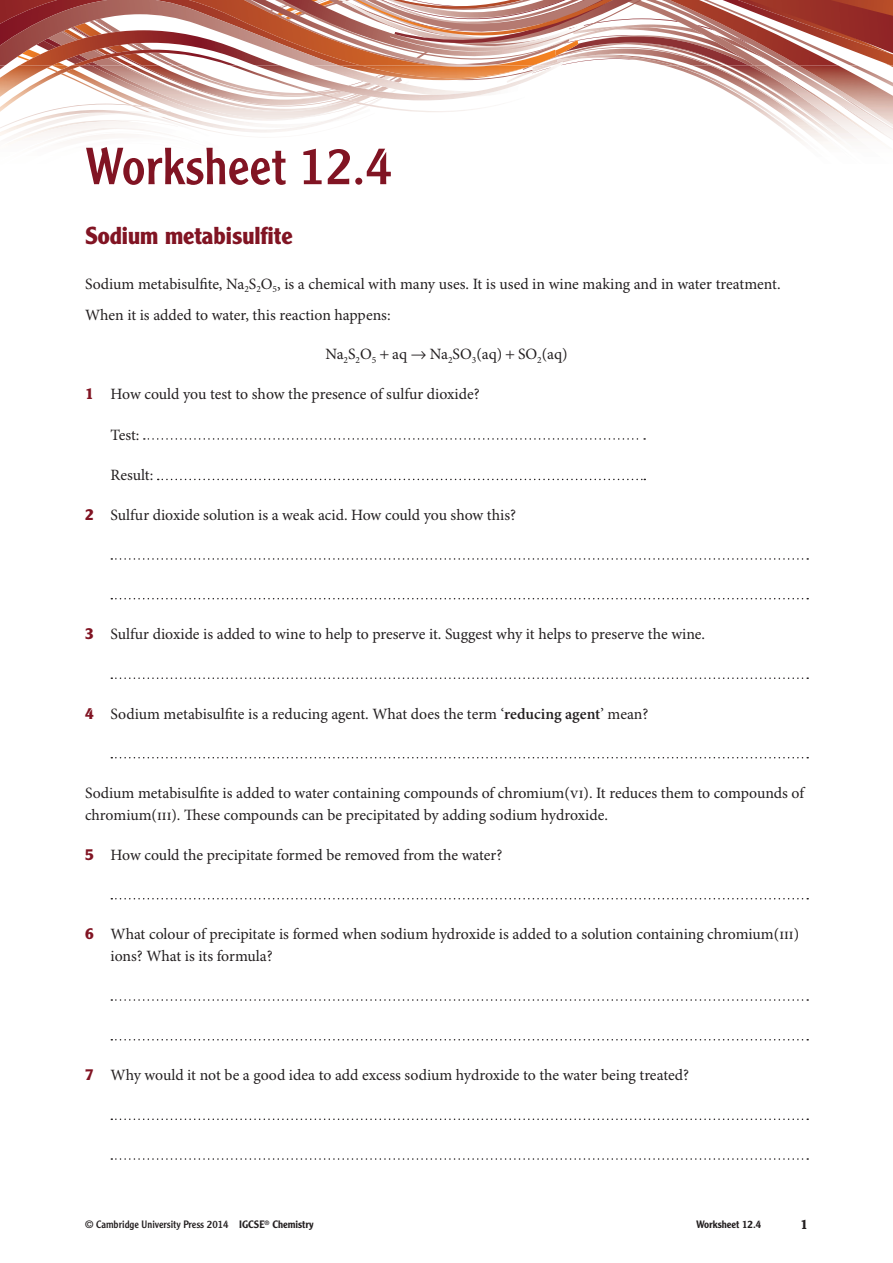
<style>
.page{position:relative;width:893px;height:1263px;background:#fff}
.page>*{position:absolute;margin:0;border:0;box-sizing:border-box;transform-origin:0 0}
.t1{font:51px "Clearface Gothic LT Std";color:#811423}
.t2{font:700 24px "Clearface Gothic LT Std";color:#811423}
.t3{font:15.75px/21.8px "Minion Pro";color:#231f20}
.t4{font:700 13.5px "Clearface Gothic LT Std";color:#231f20}
.t5{font:10.5px "Clearface Gothic LT Std";color:#231f20}
.t6{font:500 10.5px "Clearface Gothic LT Std";color:#231f20}
.s1{font-family:"Clearface Gothic LT Std";font-weight:700;color:#811423}
.s2{font-weight:600}
.s3{font-weight:500}
</style>
<div class="page">
<img style="left:700px;top:78px;width:10px;height:5px">
<img style="left:710px;top:78px;width:19px;height:15px">
<img style="left:729px;top:78px;width:25px;height:30px">
<img style="left:754px;top:78px;width:139px;height:64px">
<img style="left:850px;top:78px;width:43px;height:9px">
<svg style="left:0;top:0;width:893px;height:78px"></svg>
<img style="left:527px;top:66px;width:33px;height:15px">
<img style="left:0;top:66px;width:527px;height:56px">
<img style="left:211px;top:120px;width:17px;height:15px">
<img style="left:0;top:110px;width:211px;height:31px">
<img style="left:0;top:104px;width:171px;height:25px">
<svg style="left:144px;top:438px;width:501px;height:2px"></svg>
<svg style="left:158px;top:479px;width:487px;height:1px"></svg>
<svg style="left:111px;top:558px;width:697px;height:2px"></svg>
<svg style="left:111px;top:598px;width:697px;height:1px"></svg>
<svg style="left:111px;top:677px;width:697px;height:2px"></svg>
<svg style="left:111px;top:757px;width:697px;height:1px"></svg>
<svg style="left:111px;top:898px;width:697px;height:1px"></svg>
<svg style="left:111px;top:999px;width:697px;height:2px"></svg>
<svg style="left:111px;top:1039px;width:697px;height:1px"></svg>
<svg style="left:111px;top:1118px;width:697px;height:2px"></svg>
<svg style="left:111px;top:1158px;width:697px;height:2px"></svg>
<p class="t1" style="left:85px;top:148px;width:308px">Worksheet 12.4</p>
<p class="t2" style="left:85px;top:227px;width:209px">Sodium metabisulfite</p>
<p class="t3" style="left:85px;top:270px;width:697px;line-height:30.8px">Sodium metabisulfite, Na<sub>2</sub>S<sub>2</sub>O<sub>5</sub>, is a chemical with many uses. It is used in wine making and in water treatment.<br>When it is added to water, this reaction happens:</p>
<p class="t3" style="left:325px;top:345px;width:244px">Na<sub>2</sub>S<sub>2</sub>O<sub>5</sub> aq → Na<sub>2</sub>SO<sub>3</sub>(aq) SO<sub>2</sub>(aq)</p>
<p class="t3" style="left:85px;top:384px;width:396px"><span class="s1">1</span> How could you test to show the presence of sulfur dioxide?</p>
<p class="t3" style="left:111px;top:425px;width:30px">Test:</p>
<p class="t3" style="left:111px;top:465px;width:44px">Result:</p>
<p class="t3" style="left:85px;top:505px;width:433px"><span class="s1">2</span> Sulfur dioxide solution is a weak acid. How could you show this?</p>
<p class="t3" style="left:85px;top:624px;width:622px"><span class="s1">3</span> Sulfur dioxide is added to wine to help to preserve it. Suggest why it helps to preserve the wine.</p>
<p class="t3" style="left:85px;top:704px;width:565px"><span class="s1">4</span> Sodium metabisulfite is a reducing agent. What does the term ‘<span class="s2">reducing agent</span>’ mean?</p>
<p class="t3" style="left:85px;top:783px;width:721px">Sodium metabisulfite is added to water containing compounds of chromium(vi). It reduces them to compounds of chromium(iii). These compounds can be precipitated by adding sodium hydroxide.</p>
<p class="t3" style="left:85px;top:845px;width:419px"><span class="s1">5</span> How could the precipitate formed be removed from the water?</p>
<p class="t3" style="left:111px;top:924px;width:690px;text-indent:-26px"><span class="s1">6</span> What colour of precipitate is formed when sodium hydroxide is added to a solution containing chromium(iii) ions? What is its formula?</p>
<p class="t3" style="left:85px;top:1065px;width:606px"><span class="s1">7</span> Why would it not be a good idea to add excess sodium hydroxide to the water being treated?</p>
<p class="t5" style="left:85px;top:1221px;width:230px">© Cambridge University Press 2014 <span class="s3">IGCSE</span><sup>®</sup> <span class="s3">Chemistry</span></p>
<p class="t6" style="left:696px;top:1221px;width:67px">Worksheet 12.4</p>
<p class="t4" style="left:800px;top:1219px;width:9px">1</p>
</div>
